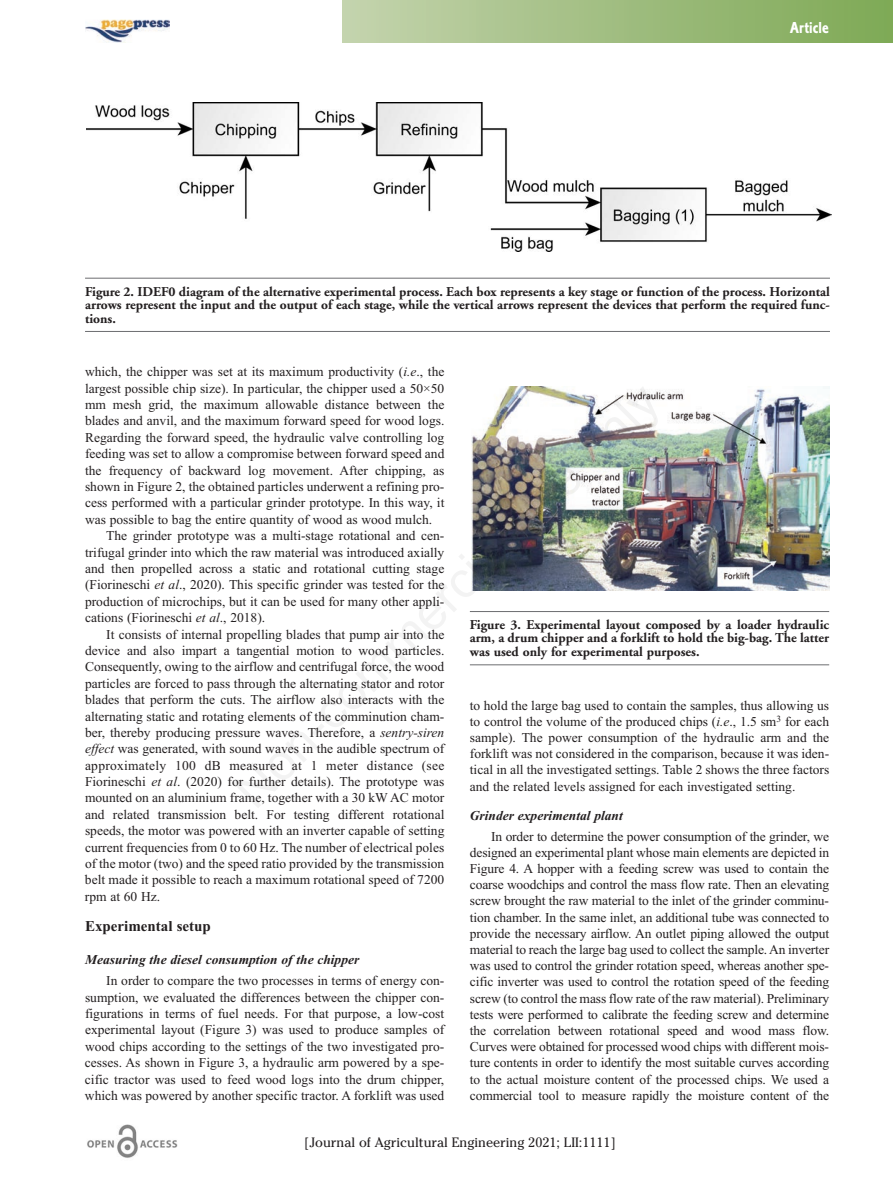
<style>
.page{position:relative;width:893px;height:1191px;background:#fff}
.page>*{position:absolute;margin:0;border:0;box-sizing:border-box;transform-origin:0 0}
.t1{font:16.5px "Corinthian Bold Condensed Plain";color:#fff}
.t2{font:700 15px "Times New Roman";color:#231f20}
.t3{font:13.5px/16.2px "Times New Roman";color:#231f20;text-align:justify}
.t4{font:700 13.5px/13.5px "Adobe Garamond";color:#231f20;text-align:justify}
.t5{font:italic 700 13.5px "Times New Roman";color:#231f20}
.t6{font:13.5px "Cheltenham";color:#231f20}
.t7{font:13.5px "Times New Roman";letter-spacing:.02em;color:#231f20}
.s1{font-style:italic}
</style>
<div class="page">
<img style="left:87px;top:1124px;width:91px;height:34px">
<img style="left:85px;top:19px;width:84px;height:24px">
<div style="left:342px;top:0;width:551px;height:43px;background:linear-gradient(to right,#c3d3ad,#7ea955)"></div>
<hr style="left:85px;top:278px;width:745px;height:1px;background:#6c6d70">
<hr style="left:85px;top:331px;width:745px;height:1px;background:#6c6d70">
<img style="left:86px;top:102px;width:745px;height:149px">
<hr style="left:470px;top:611px;width:359px;height:1px;background:#6c6d70">
<hr style="left:470px;top:664px;width:359px;height:1px;background:#6c6d70">
<img style="left:471px;top:386px;width:358px;height:204px">
<p class="t1" style="left:790px;top:22px;width:40px">Article</p>
<p class="t4" style="left:85px;top:286px;width:746px">Figure 2. IDEF0 diagram of the alternative experimental process. Each box represents a key stage or function of the process. Horizontal arrows represent the input and the output of each stage, while the vertical arrows represent the devices that perform the required func&shy;tions.</p>
<p class="t3" style="left:85px;top:363px;width:361px">which, the chipper was set at its maximum productivity (<span class="s1">i.e</span>., the</p>
<p class="t3" style="left:85px;top:380px;width:361px">largest possible chip size). In particular, the chipper used a 50×50</p>
<p class="t3" style="left:85px;top:396px;width:361px">mm mesh grid, the maximum allowable distance between the</p>
<p class="t3" style="left:85px;top:412px;width:361px">blades and anvil, and the maximum forward speed for wood logs.</p>
<p class="t3" style="left:85px;top:429px;width:361px">Regarding the forward speed, the hydraulic valve controlling log</p>
<p class="t3" style="left:85px;top:445px;width:361px">feeding was set to allow a compromise between forward speed and</p>
<p class="t3" style="left:85px;top:462px;width:361px">the frequency of backward log movement. After chipping, as</p>
<p class="t3" style="left:85px;top:478px;width:361px">shown in Figure 2, the obtained particles underwent a refining pro-</p>
<p class="t3" style="left:85px;top:494px;width:361px">cess performed with a particular grinder prototype. In this way, it</p>
<p class="t3" style="left:85px;top:511px;width:349px">was possible to bag the entire quantity of wood as wood mulch.</p>
<p class="t3" style="left:106px;top:527px;width:340px">The grinder prototype was a multi-stage rotational and cen-</p>
<p class="t3" style="left:85px;top:544px;width:361px">trifugal grinder into which the raw material was introduced axially</p>
<p class="t3" style="left:85px;top:560px;width:361px">and then propelled across a static and rotational cutting stage</p>
<p class="t3" style="left:85px;top:576px;width:361px">(Fiorineschi <span class="s1">et al</span>., 2020). This specific grinder was tested for the</p>
<p class="t3" style="left:85px;top:593px;width:361px">production of microchips, but it can be used for many other appli-</p>
<p class="t3" style="left:85px;top:609px;width:182px">cations (Fiorineschi <span class="s1">et al</span>., 2018).</p>
<p class="t3" style="left:106px;top:626px;width:340px">It consists of internal propelling blades that pump air into the</p>
<p class="t3" style="left:85px;top:642px;width:361px">device and also impart a tangential motion to wood particles.</p>
<p class="t3" style="left:85px;top:658px;width:361px">Consequently, owing to the airflow and centrifugal force, the wood</p>
<p class="t3" style="left:85px;top:675px;width:361px">particles are forced to pass through the alternating stator and rotor</p>
<p class="t3" style="left:85px;top:691px;width:361px">blades that perform the cuts. The airflow also interacts with the</p>
<p class="t3" style="left:85px;top:707px;width:361px">alternating static and rotating elements of the comminution cham-</p>
<p class="t3" style="left:85px;top:724px;width:361px">ber, thereby producing pressure waves. Therefore, a <span class="s1">sentry-siren</span></p>
<p class="t3" style="left:85px;top:740px;width:361px"><span class="s1">effect</span> was generated, with sound waves in the audible spectrum of</p>
<p class="t7" style="left:85px;top:757px;width:361px">approximately 100 dB measured at 1 meter distance (see</p>
<p class="t3" style="left:85px;top:773px;width:361px">Fiorineschi <span class="s1">et al</span>. (2020) for further details). The prototype was</p>
<p class="t3" style="left:85px;top:789px;width:361px">mounted on an aluminium frame, together with a 30 kW AC motor</p>
<p class="t3" style="left:85px;top:806px;width:361px">and related transmission belt. For testing different rotational</p>
<p class="t3" style="left:85px;top:822px;width:361px">speeds, the motor was powered with an inverter capable of setting</p>
<p class="t3" style="left:85px;top:839px;width:361px">current frequencies from 0 to 60 Hz. The number of electrical poles</p>
<p class="t3" style="left:85px;top:855px;width:361px">of the motor (two) and the speed ratio provided by the transmission</p>
<p class="t3" style="left:85px;top:871px;width:361px">belt made it possible to reach a maximum rotational speed of 7200</p>
<p class="t3" style="left:85px;top:888px;width:77px">rpm at 60 Hz.</p>
<p class="t2" style="left:85px;top:916px;width:127px">Experimental setup</p>
<p class="t5" style="left:85px;top:951px;width:276px">Measuring the diesel consumption of the chipper</p>
<p class="t3" style="left:85px;top:972px;width:361px;text-indent:21px">In order to compare the two processes in terms of energy con&shy;sumption, we evaluated the differences between the chipper con&shy;figurations in terms of fuel needs. For that purpose, a low-cost experimental layout (Figure 3) was used to produce samples of wood chips according to the settings of the two investigated pro&shy;cesses. As shown in Figure 3, a hydraulic arm powered by a spe&shy;cific tractor was used to feed wood logs into the drum chipper, which was powered by another specific tractor. A forklift was used</p>
<p class="t4" style="left:470px;top:619px;width:361px">Figure 3. Experimental layout composed by a loader hydraulic arm, a drum chipper and a forklift to hold the big-bag. The latter was used only for experimental purposes.</p>
<p class="t3" style="left:470px;top:697px;width:361px">to hold the large bag used to contain the samples, thus allowing us to control the volume of the produced chips (<span class="s1">i.e</span>., 1.5 sm<sup>3</sup> for each sample). The power consumption of the hydraulic arm and the forklift was not considered in the comparison, because it was iden&shy;tical in all the investigated settings. Table 2 shows the three factors and the related levels assigned for each investigated setting.</p>
<p class="t5" style="left:470px;top:807px;width:154px">Grinder experimental plant</p>
<p class="t3" style="left:470px;top:827px;width:361px;text-indent:21px">In order to determine the power consumption of the grinder, we designed an experimental plant whose main elements are depicted in Figure 4. A hopper with a feeding screw was used to contain the coarse woodchips and control the mass flow rate. Then an elevating screw brought the raw material to the inlet of the grinder comminu&shy;tion chamber. In the same inlet, an additional tube was connected to provide the necessary airflow. An outlet piping allowed the output material to reach the large bag used to collect the sample. An inverter was used to control the grinder rotation speed, whereas another spe&shy;cific inverter was used to control the rotation speed of the feeding screw (to control the mass flow rate of the raw material). Preliminary tests were performed to calibrate the feeding screw and determine the correlation between rotational speed and wood mass flow.<br>Curves were obtained for processed wood chips with different mois&shy;ture contents in order to identify the most suitable curves according to the actual moisture content of the processed chips. We used a commercial tool to measure rapidly the moisture content of the</p>
<p class="t6" style="left:304px;top:1134px;width:313px">[Journal of Agricultural Engineering 2021; LII:1111]</p>
</div>
